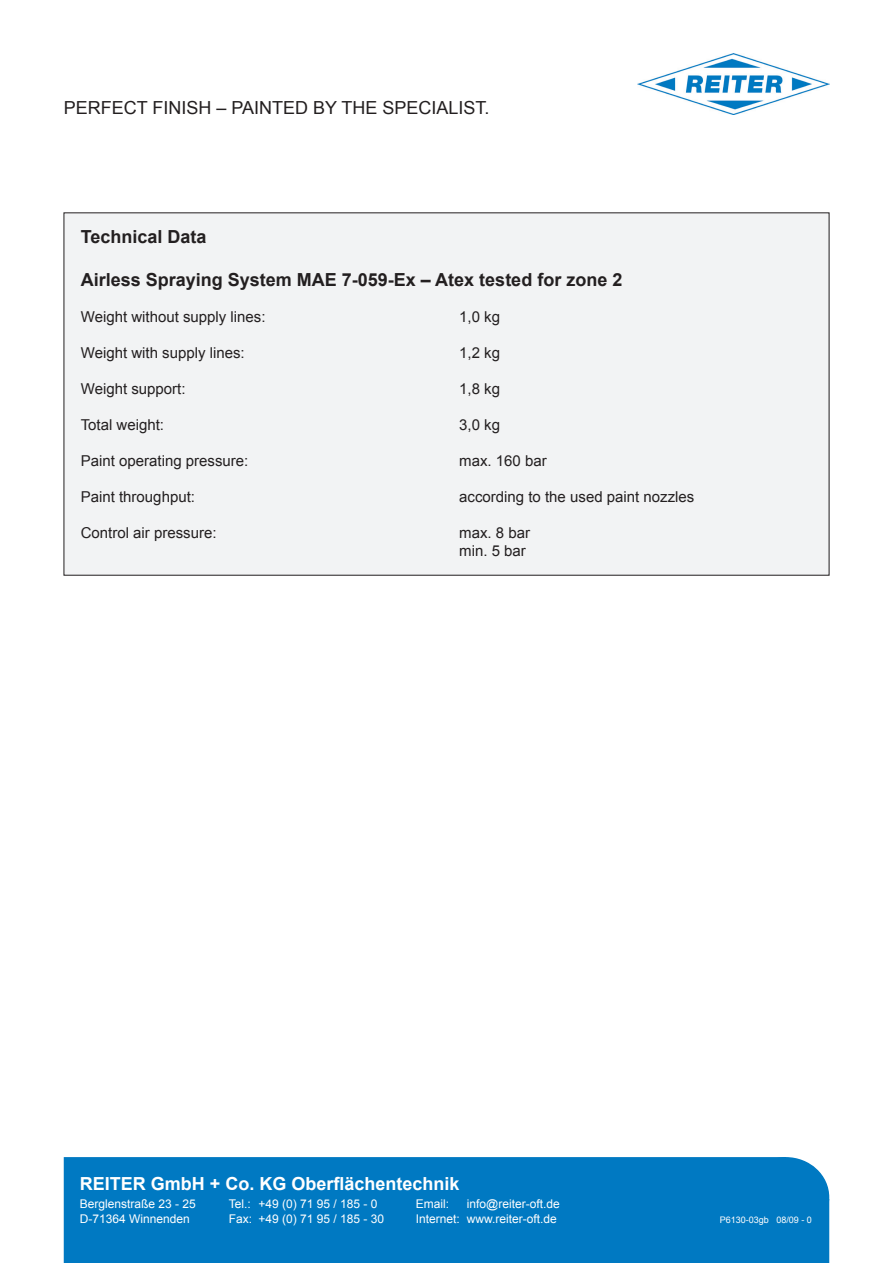
<style>
.page{position:relative;width:893px;height:1263px;background:#fff}
.page>*{position:absolute;margin:0;border:0;box-sizing:border-box;transform-origin:0 0}
.Überschirft_12_pt{font:700 18px "Arial";color:#231f20}
.Slogans{font:18px "Arial";color:#231f20}
.Adresse_fett{font:700 18px "Arial";color:#fff}
.Technische_Daten{font:15px "Arial";color:#231f20}
.Adresse{font:12px "Arial";color:#fff}
.Adresse-2{font:9px "Arial";color:#fff}
</style>
<div class="page">
<div style="left:64px;top:1158px;width:721px;height:104px;background:#0079c2"></div>
<div style="left:64px;top:1157px;width:722px;height:106px;border:2px solid #0079c2"></div>
<div style="left:743px;top:1158px;width:85px;height:79px;background:#0079c2;border-radius:50%"></div>
<div style="left:743px;top:1157px;width:86px;height:80px;border:2px solid #0079c2;border-radius:50%"></div>
<div style="left:765px;top:1200px;width:63px;height:63px;background:#0079c2"></div>
<img style="left:638px;top:54px;width:191px;height:61px">
<div style="left:64px;top:213px;width:765px;height:362px;background:#f2f3f4"></div>
<p class="Slogans" style="left:64px;top:96px;width:427px">PERFECT FINISH – PAINTED BY THE SPECIALIST.</p>
<p class="Überschirft_12_pt" style="left:81px;top:224px;width:127px">Technical Data</p>
<p class="Überschirft_12_pt" style="left:81px;top:268px;width:543px">Airless Spraying System MAE 7-059-Ex – Atex tested for zone 2</p>
<p class="Technische_Daten" style="left:81px;top:307px;width:186px">Weight without supply lines:</p>
<p class="Technische_Daten" style="left:459px;top:307px;width:42px">1,0 kg</p>
<p class="Technische_Daten" style="left:81px;top:343px;width:165px">Weight with supply lines:</p>
<p class="Technische_Daten" style="left:459px;top:343px;width:42px">1,2 kg</p>
<p class="Technische_Daten" style="left:81px;top:379px;width:106px">Weight support:</p>
<p class="Technische_Daten" style="left:459px;top:379px;width:42px">1,8 kg</p>
<p class="Technische_Daten" style="left:81px;top:415px;width:85px">Total weight:</p>
<p class="Technische_Daten" style="left:459px;top:415px;width:42px">3,0 kg</p>
<p class="Technische_Daten" style="left:81px;top:451px;width:169px">Paint operating pressure:</p>
<p class="Technische_Daten" style="left:459px;top:451px;width:89px">max. 160 bar</p>
<p class="Technische_Daten" style="left:81px;top:487px;width:116px">Paint throughput:</p>
<p class="Technische_Daten" style="left:459px;top:487px;width:237px">according to the used paint nozzles</p>
<p class="Technische_Daten" style="left:81px;top:523px;width:137px">Control air pressure:</p>
<p class="Technische_Daten" style="left:459px;top:523px;width:72px">max. 8 bar</p>
<p class="Technische_Daten" style="left:459px;top:541px;width:68px">min. 5 bar</p>
<p class="Adresse_fett" style="left:80px;top:1171px;width:381px">REITER GmbH + Co. KG Oberflächentechnik</p>
<p class="Adresse" style="left:80px;top:1196px;width:118px">Berglenstraße 23 - 25</p>
<p class="Adresse" style="left:229px;top:1196px;width:150px">Tel.: +49 (0) 71 95 / 185 - 0</p>
<p class="Adresse" style="left:416px;top:1196px;width:35px">Email:</p>
<p class="Adresse" style="left:467px;top:1196px;width:94px">info@reiter-oft.de</p>
<p class="Adresse" style="left:80px;top:1211px;width:112px">D-71364 Winnenden</p>
<p class="Adresse" style="left:229px;top:1211px;width:157px">Fax: +49 (0) 71 95 / 185 - 30</p>
<p class="Adresse" style="left:416px;top:1211px;width:143px">Internet: www.reiter-oft.de</p>
<p class="Adresse-2" style="left:720px;top:1214px;width:94px">P6130-03gb 08/09 - 0</p>
</div>
